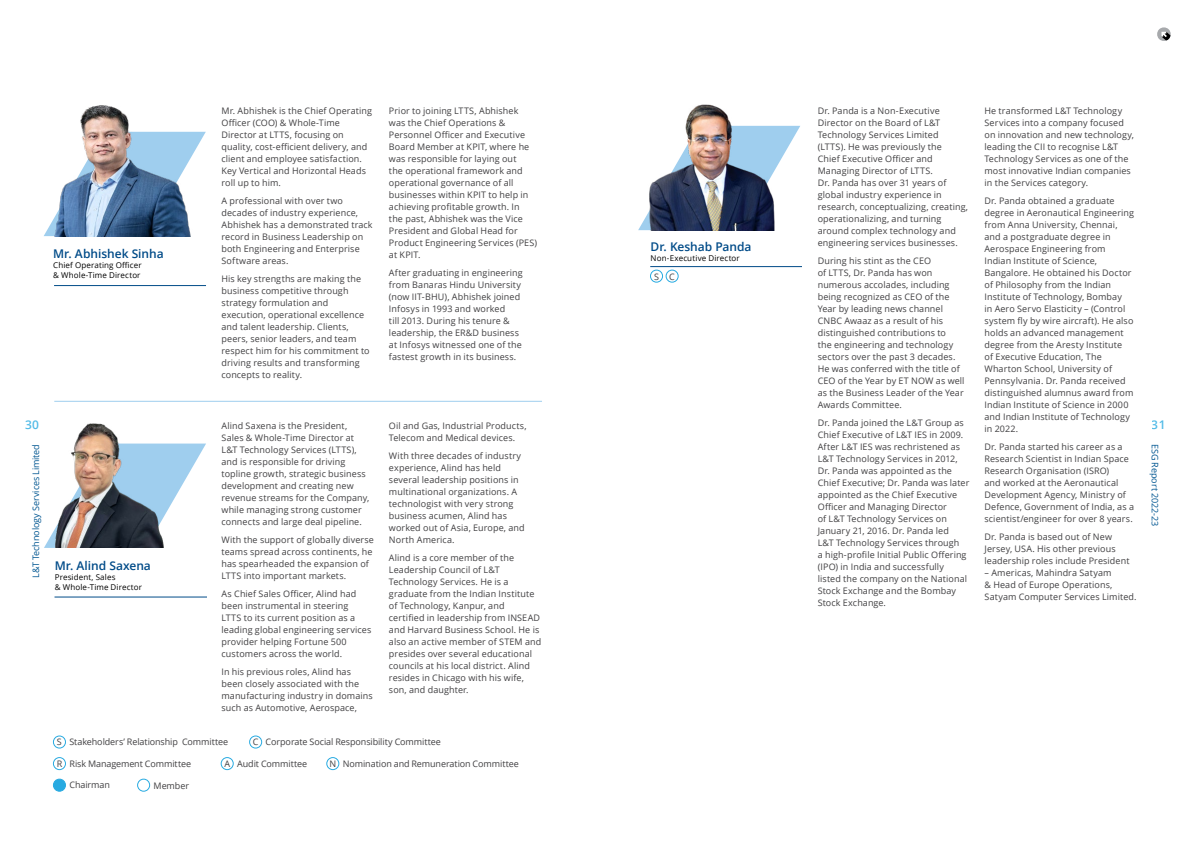
<style>
.page{position:relative;width:1191px;height:842px;background:#fff}
.page>*{position:absolute;margin:0;border:0;box-sizing:border-box;transform-origin:0 0}
.t1{font:600 12px "Open Sans";letter-spacing:-.005em;color:#004b88}
.t2{font:600 12px "Open Sans";color:#28aae1}
.t3{font:9px/12px "Open Sans";letter-spacing:.01em;color:#414042}
.t4{font:9px "Open Sans";letter-spacing:-.01em;color:#414042}
.t5{font:9px "Open Sans";letter-spacing:-.01em;color:#005691}
.t6{font:8px/10px "Open Sans";letter-spacing:.015em;color:#000}
</style>
<div class="page">
<svg style="left:1157px;top:27px;width:14px;height:14px"></svg>
<hr style="left:54px;top:285px;width:152px;height:1px;background:#004b88">
<svg style="left:44px;top:132px;width:162px;height:104px"></svg>
<img style="left:50px;top:105px;width:147px;height:131px">
<hr style="left:54px;top:597px;width:153px;height:1px;background:#004b88">
<svg style="left:44px;top:444px;width:162px;height:104px"></svg>
<img style="left:50px;top:423px;width:126px;height:125px">
<hr style="left:650px;top:266px;width:152px;height:1px;background:#004b88">
<div style="left:650px;top:270px;width:13px;height:12px;border:1px solid #28aae1;border-radius:50%"></div>
<div style="left:666px;top:270px;width:12px;height:12px;border:1px solid #28aae1;border-radius:50%"></div>
<img style="left:638px;top:104px;width:162px;height:126px">
<hr style="left:54px;top:401px;width:488px;height:1px;background:#9fceee">
<div style="left:53px;top:736px;width:13px;height:12px;border:1px solid #28aae1;border-radius:50%"></div>
<div style="left:53px;top:779px;width:12px;height:12px;background:#28aae1;border-radius:50%"></div>
<div style="left:53px;top:779px;width:13px;height:12px;border:1px solid #28aae1;border-radius:50%"></div>
<div style="left:137px;top:779px;width:13px;height:12px;border:1px solid #28aae1;border-radius:50%"></div>
<div style="left:53px;top:757px;width:13px;height:13px;border:1px solid #28aae1;border-radius:50%"></div>
<div style="left:249px;top:736px;width:13px;height:12px;border:1px solid #28aae1;border-radius:50%"></div>
<div style="left:221px;top:757px;width:12px;height:13px;border:1px solid #28aae1;border-radius:50%"></div>
<div style="left:326px;top:757px;width:13px;height:13px;border:1px solid #28aae1;border-radius:50%"></div>
<p class="t3" style="left:984px;top:104px;width:151px">He transformed L&amp;T Technology<br>Services into a company focused on innovation and new technology, leading the CII to recognise L&amp;T<br>Technology Services as one of the most innovative Indian companies in the Services category.</p>
<p class="t3" style="left:984px;top:194px;width:151px">Dr. Panda obtained a graduate degree in Aeronautical Engineering from Anna University, Chennai, and a postgraduate degree in<br>Aerospace Engineering from<br>Indian Institute of Science,<br>Bangalore. He obtained his Doctor of Philosophy from the Indian<br>Institute of Technology, Bombay<br>in Aero Servo Elasticity – (Control system fly by wire aircraft). He also holds an advanced management degree from the Aresty Institute<br>of Executive Education, The<br>Wharton School, University of<br>Pennsylvania. Dr. Panda received distinguished alumnus award from<br>Indian Institute of Science in 2000 and Indian Institute of Technology in 2022.</p>
<p class="t3" style="left:984px;top:440px;width:151px">Dr. Panda started his career as a Research Scientist in Indian Space Research Organisation (ISRO)<br>and worked at the Aeronautical Development Agency, Ministry of Defence, Government of India, as a scientist/engineer for over 8 years.</p>
<p class="t3" style="left:984px;top:530px;width:146px">Dr. Panda is based out of New<br>Jersey, USA. His other previous leadership roles include President</p>
<p class="t3" style="left:984px;top:566px;width:154px">– Americas, Mahindra Satyam<br>&amp; Head of Europe Operations,<br>Satyam Computer Services Limited.</p>
<p class="t3" style="left:389px;top:104px;width:150px">Prior to joining LTTS, Abhishek<br>was the Chief Operations &amp;<br>Personnel Officer and Executive<br>Board Member at KPIT, where he was responsible for laying out<br>the operational framework and operational governance of all businesses within KPIT to help in achieving profitable growth. In<br>the past, Abhishek was the Vice<br>President and Global Head for<br>Product Engineering Services (PES) at KPIT.</p>
<p class="t3" style="left:389px;top:266px;width:135px">After graduating in engineering from Banaras Hindu University (now IIT-BHU), Abhishek joined<br>Infosys in 1993 and worked<br>till 2013. During his tenure &amp; leadership, the ER&amp;D business at Infosys witnessed one of the fastest growth in its business.</p>
<p class="t3" style="left:221px;top:105px;width:152px">Mr. Abhishek is the Chief Operating<br>Officer (COO) &amp; Whole-Time<br>Director at LTTS, focusing on quality, cost-efficient delivery, and client and employee satisfaction.<br>Key Vertical and Horizontal Heads roll up to him.</p>
<p class="t3" style="left:221px;top:194px;width:153px">A professional with over two decades of industry experience,<br>Abhishek has a demonstrated track record in Business Leadership on both Engineering and Enterprise<br>Software areas.</p>
<p class="t3" style="left:221px;top:272px;width:150px">His key strengths are making the business competitive through strategy formulation and execution, operational excellence and talent leadership. Clients, peers, senior leaders, and team respect him for his commitment to driving results and transforming concepts to reality.</p>
<p class="t3" style="left:817px;top:105px;width:152px">Dr. Panda is a Non-Executive<br>Director on the Board of L&amp;T<br>Technology Services Limited (LTTS). He was previously the<br>Chief Executive Officer and<br>Managing Director of LTTS.<br>Dr. Panda has over 31 years of global industry experience in research, conceptualizing, creating, operationalizing, and turning around complex technology and engineering services businesses.</p>
<p class="t3" style="left:817px;top:254px;width:148px">During his stint as the CEO<br>of LTTS, Dr. Panda has won numerous accolades, including being recognized as CEO of the<br>Year by leading news channel<br>CNBC Awaaz as a result of his distinguished contributions to<br>the engineering and technology sectors over the past 3 decades.<br>He was conferred with the title of<br>CEO of the Year by ET NOW as well as the Business Leader of the Year<br>Awards Committee.</p>
<p class="t3" style="left:817px;top:416px;width:153px">Dr. Panda joined the L&amp;T Group as<br>Chief Executive of L&amp;T IES in 2009.<br>After L&amp;T IES was rechristened as<br>L&amp;T Technology Services in 2012,<br>Dr. Panda was appointed as the<br>Chief Executive; Dr. Panda was later appointed as the Chief Executive<br>Officer and Managing Director<br>of L&amp;T Technology Services on<br>January 21, 2016. Dr. Panda led<br>L&amp;T Technology Services through<br>a high-profile Initial Public Offering (IPO) in India and successfully listed the company on the National<br>Stock Exchange and the Bombay<br>Stock Exchange.</p>
<h1 class="t1" style="left:650px;top:238px;width:102px">Dr. Keshab Panda</h1>
<p class="t6" style="left:650px;top:253px;width:91px">Non-Executive Director</p>
<p class="t3" style="left:654px;top:270px;width:22px">S C</p>
<h1 class="t1" style="left:53px;top:245px;width:112px">Mr. Abhishek Sinha</h1>
<p class="t6" style="left:53px;top:260px;width:90px">Chief Operating Officer &amp; Whole-Time Director</p>
<h1 class="t2" style="left:25px;top:416px;width:15px">30</h1>
<h1 class="t2" style="left:1152px;top:416px;width:15px">31</h1>
<p class="t5" style="left:30px;top:578px;width:135px;rotate:-90deg">L&amp;T Technology Services Limited</p>
<p class="t5" style="left:1161px;top:444px;width:83px;rotate:90deg">ESG Report 2022-23</p>
<p class="t3" style="left:389px;top:419px;width:139px">Oil and Gas, Industrial Products,<br>Telecom and Medical devices.</p>
<p class="t3" style="left:389px;top:449px;width:137px">With three decades of industry experience, Alind has held several leadership positions in multinational organizations. A technologist with very strong business acumen, Alind has worked out of Asia, Europe, and<br>North America.</p>
<p class="t3" style="left:389px;top:551px;width:154px">Alind is a core member of the<br>Leadership Council of L&amp;T<br>Technology Services. He is a graduate from the Indian Institute of Technology, Kanpur, and certified in leadership from INSEAD and Harvard Business School. He is also an active member of STEM and presides over several educational councils at his local district. Alind resides in Chicago with his wife, son, and daughter.</p>
<p class="t3" style="left:221px;top:420px;width:149px">Alind Saxena is the President,<br>Sales &amp; Whole-Time Director at<br>L&amp;T Technology Services (LTTS), and is responsible for driving topline growth, strategic business development and creating new revenue streams for the Company, while managing strong customer connects and large deal pipeline.</p>
<p class="t3" style="left:221px;top:533px;width:154px">With the support of globally diverse teams spread across continents, he has spearheaded the expansion of LTTS into important markets.</p>
<p class="t3" style="left:221px;top:587px;width:151px">As Chief Sales Officer, Alind had been instrumental in steering<br>LTTS to its current position as a leading global engineering services provider helping Fortune 500 customers across the world.</p>
<p class="t3" style="left:221px;top:665px;width:153px">In his previous roles, Alind has been closely associated with the manufacturing industry in domains such as Automotive, Aerospace,</p>
<h1 class="t1" style="left:55px;top:557px;width:98px">Mr. Alind Saxena</h1>
<p class="t6" style="left:55px;top:572px;width:89px">President, Sales<br>&amp; Whole-Time Director</p>
<p class="t4" style="left:266px;top:735px;width:177px">Corporate Social Responsibility Committee</p>
<p class="t4" style="left:237px;top:758px;width:72px">Audit Committee</p>
<p class="t4" style="left:343px;top:758px;width:178px">Nomination and Remuneration Committee</p>
<p class="t4" style="left:57px;top:736px;width:173px">S Stakeholders’ Relationship Committee</p>
<p class="t4" style="left:69px;top:758px;width:123px">Risk Management Committee</p>
<p class="t4" style="left:69px;top:779px;width:42px">Chairman</p>
<p class="t3" style="left:154px;top:780px;width:37px">Member</p>
<p class="t3" style="left:253px;top:736px;width:7px">C</p>
<p class="t3" style="left:224px;top:757px;width:7px">A</p>
<p class="t3" style="left:329px;top:757px;width:8px">N</p>
<p class="t3" style="left:57px;top:757px;width:7px">R</p>
</div>
